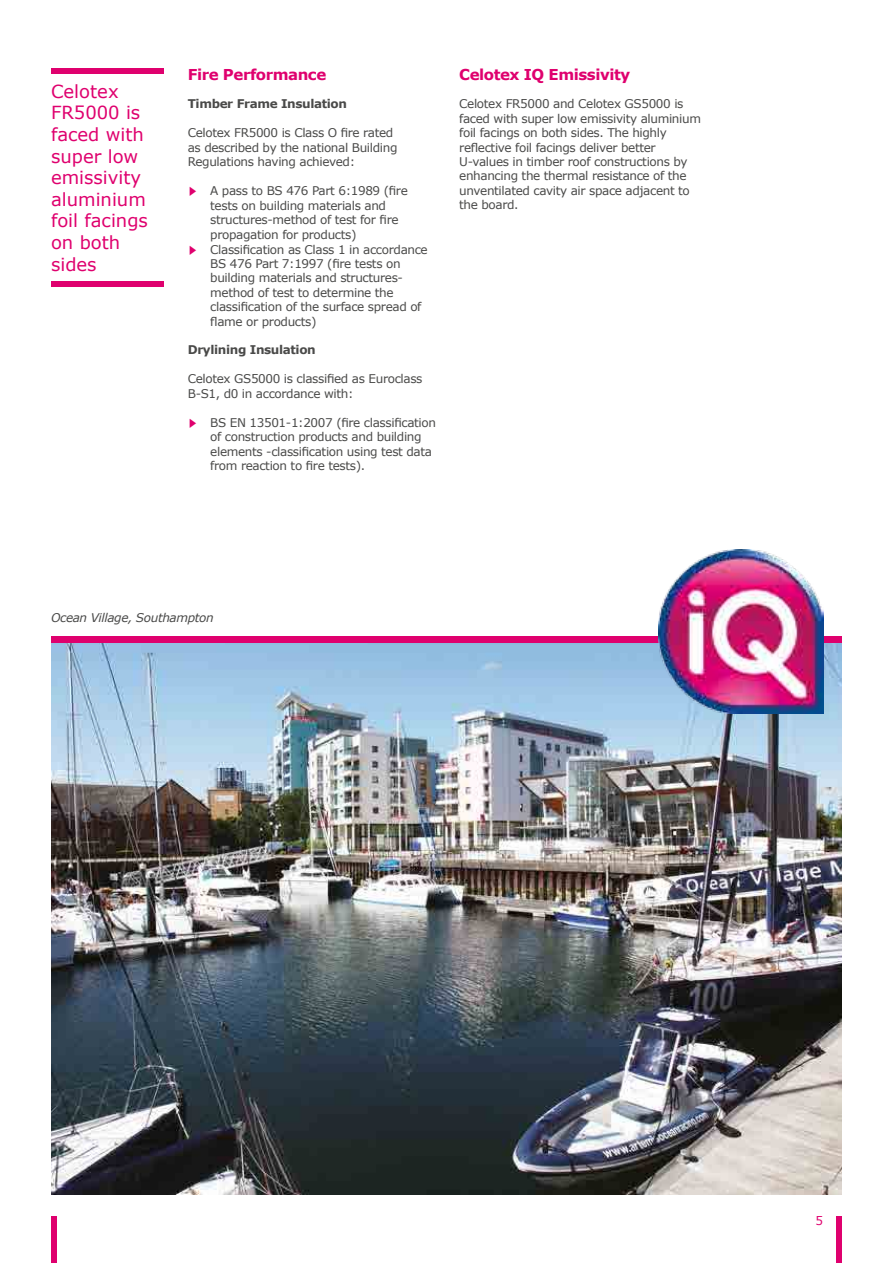
<style>
.page{position:relative;width:893px;height:1263px;background:#fff}
.page>*{position:absolute;margin:0;border:0;box-sizing:border-box;transform-origin:0 0}
.t1{font:18px/21.6px "Verdana";color:#df006e}
.t2{font:700 15px "Verdana";letter-spacing:-.03em;color:#df006e}
.t3{font:12px/14.4px "Verdana";letter-spacing:-.03em;color:#4a4a49}
.t4{font:700 12px "Verdana";letter-spacing:-.03em;color:#4a4a49}
.t5{font:italic 12px "Verdana";letter-spacing:-.03em;color:#4a4a49}
.t6{font:12px "Verdana";color:#df006e}
.s1{font-family:"Hira Kaku Pro W3";font-size:9.75px;color:#df006e}
</style>
<div class="page">
<div style="left:51px;top:1216px;width:6px;height:47px;background:#df006e"></div>
<div style="left:836px;top:1216px;width:6px;height:47px;background:#df006e"></div>
<img style="left:51px;top:643px;width:791px;height:552px">
<div style="left:51px;top:636px;width:791px;height:7px;background:#df006e"></div>
<img style="left:659px;top:549px;width:164px;height:165px">
<div style="left:51px;top:68px;width:113px;height:6px;background:#df006e"></div>
<div style="left:51px;top:281px;width:113px;height:6px;background:#df006e"></div>
<h1 class="t1" style="left:51px;top:80px;width:98px">Celotex<br>FR5000 is faced with super low emissivity aluminium foil facings on both sides</h1>
<p class="t2" style="left:188px;top:65px;width:140px">Fire Performance</p>
<p class="t4" style="left:188px;top:96px;width:161px">Timber Frame Insulation</p>
<p class="t3" style="left:188px;top:125px;width:211px">Celotex FR5000 is Class O fire rated as described by the national Building<br>Regulations having achieved:</p>
<p class="t3" style="left:188px;top:183px;width:222px"><span class="s1">▶</span> A pass to BS 476 Part 6:1989 (fire</p>
<p class="t3" style="left:210px;top:198px;width:177px">tests on building materials and</p>
<p class="t3" style="left:210px;top:212px;width:190px">structures-method of test for fire</p>
<p class="t3" style="left:210px;top:227px;width:148px">propagation for products)</p>
<p class="t3" style="left:188px;top:242px;width:242px"><span class="s1">▶</span> Classification as Class 1 in accordance</p>
<p class="t3" style="left:210px;top:256px;width:192px">BS 476 Part 7:1997 (fire tests on</p>
<p class="t3" style="left:210px;top:270px;width:194px">building materials and structures-</p>
<p class="t3" style="left:210px;top:285px;width:185px">method of test to determine the</p>
<p class="t3" style="left:210px;top:299px;width:213px">classification of the surface spread of</p>
<p class="t3" style="left:210px;top:314px;width:108px">flame or products)</p>
<p class="t4" style="left:188px;top:342px;width:130px">Drylining Insulation</p>
<p class="t3" style="left:188px;top:371px;width:236px">Celotex GS5000 is classified as Euroclass<br>B-S1, d0 in accordance with:</p>
<p class="t3" style="left:210px;top:415px;width:227px;text-indent:-23px"><span class="s1">▶</span> BS EN 13501-1:2007 (fire classification of construction products and building elements -classification using test data from reaction to fire tests).</p>
<p class="t2" style="left:459px;top:65px;width:172px">Celotex IQ Emissivity</p>
<p class="t3" style="left:459px;top:96px;width:243px">Celotex FR5000 and Celotex GS5000 is faced with super low emissivity aluminium foil facings on both sides. The highly reflective foil facings deliver better U-values in timber roof constructions by enhancing the thermal resistance of the unventilated cavity air space adjacent to the board.</p>
<p class="t5" style="left:51px;top:609px;width:164px">Ocean Village, Southampton</p>
<p class="t6" style="left:816px;top:1213px;width:9px">5</p>
</div>
